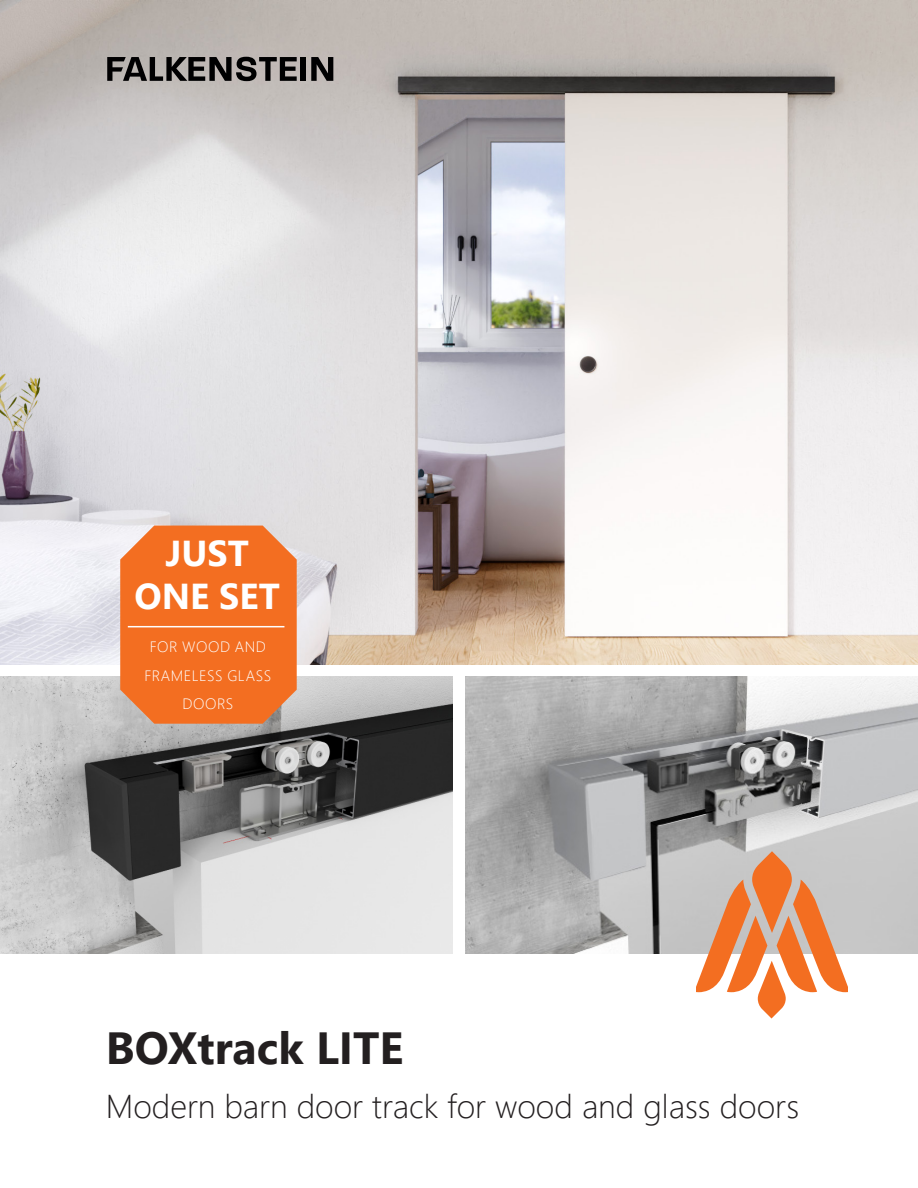
<style>
.page{position:relative;width:918px;height:1188px;background:#fff}
.page>*{position:absolute;margin:0;border:0;box-sizing:border-box;transform-origin:0 0}
.t1{font:700 45px "Segoe UI";color:#231f20}
.t2{font:700 36px/43.2px "Segoe UI";color:#fff;text-align:center}
.t3{font:300 33px "Segoe UI";color:#231f20}
.t4{font:300 15px/28.3px "Segoe UI";letter-spacing:.035em;color:#fff;text-align:center}
</style>
<div class="page">
<img style="left:0;top:0;width:918px;height:664px">
<svg style="left:107px;top:57px;width:190px;height:24px;background:#5c5958"></svg>
<div style="left:301px;top:57px;width:5px;height:24px;background:#000001"></div>
<svg style="left:311px;top:57px;width:22px;height:24px"></svg>
<img style="left:0;top:677px;width:453px;height:276px">
<img style="left:465px;top:677px;width:453px;height:276px">
<svg style="left:120px;top:526px;width:177px;height:198px;background:#f0752f"></svg>
<hr style="left:128px;top:626px;width:156px;height:1px;background:#fff">
<svg style="left:696px;top:851px;width:152px;height:168px"></svg>
<p class="t2" style="left:134px;top:529px;width:147px">JUST<br>ONE SET</p>
<p class="t4" style="left:150px;top:631px;width:118px">FOR WOOD AND</p>
<p class="t4" style="left:144px;top:660px;width:128px">FRAMELESS GLASS<br>DOORS</p>
<p class="t1" style="left:106px;top:1005px;width:299px">BOXtrack LITE</p>
<p class="t3" style="left:106px;top:1075px;width:695px">Modern barn door track for wood and glass doors</p>
</div>
